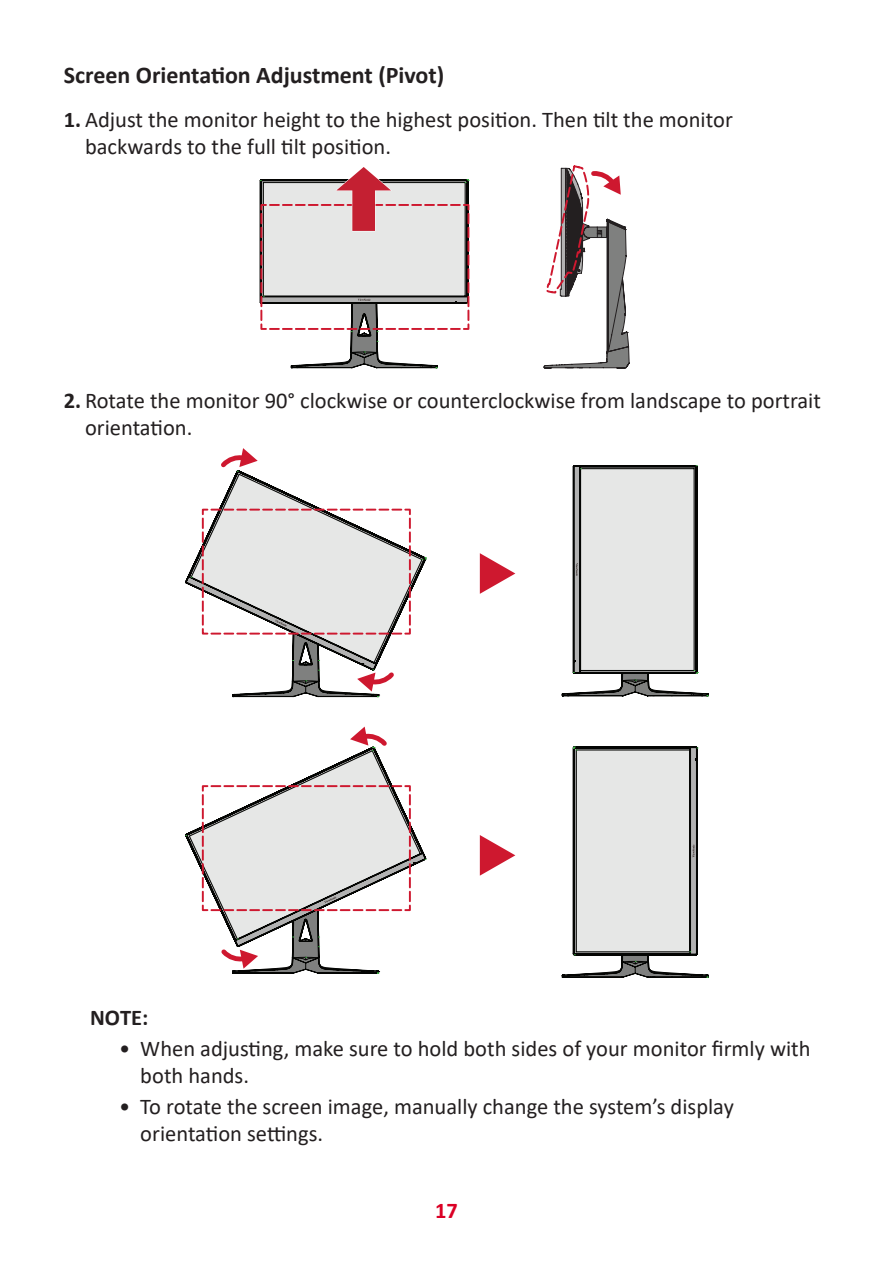
<style>
.page{position:relative;width:893px;height:1263px;background:#fff}
.page>*{position:absolute;margin:0;border:0;box-sizing:border-box;transform-origin:0 0}
.Heading_3{font:700 24px "Calibri";color:#231f20}
.t1{font:22.5px/27px "Calibri";color:#231f20}
.Note{font:700 22.5px "Calibri";color:#231f20}
.t2{font:700 22.5px "Calibri";color:#db0025}
.s1{font-weight:700}
</style>
<div class="page">
<svg style="left:544px;top:165px;width:85px;height:204px"></svg>
<svg style="left:259px;top:167px;width:211px;height:201px"></svg>
<svg style="left:479px;top:553px;width:37px;height:41px"></svg>
<svg style="left:479px;top:835px;width:37px;height:41px"></svg>
<svg style="left:562px;top:465px;width:146px;height:231px"></svg>
<svg style="left:562px;top:747px;width:146px;height:231px"></svg>
<svg style="left:191px;top:448px;width:236px;height:249px"></svg>
<svg style="left:186px;top:726px;width:240px;height:248px"></svg>
<p class="Heading_3" style="left:64px;top:58px;width:382px">Screen Orientation Adjustment (Pivot)</p>
<p class="t1" style="left:85px;top:105px;width:649px;text-indent:-21px"><span class="s1">1.</span> Adjust the monitor height to the highest position. Then tilt the monitor backwards to the full tilt position.</p>
<p class="t1" style="left:85px;top:386px;width:737px;text-indent:-21px"><span class="s1">2.</span> Rotate the monitor 90° clockwise or counterclockwise from landscape to portrait orientation.</p>
<p class="Note" style="left:90px;top:1001px;width:60px">NOTE:</p>
<p class="t1" style="left:140px;top:1034px;width:672px;text-indent:-21px">• When adjusting, make sure to hold both sides of your monitor firmly with both hands.</p>
<p class="t1" style="left:140px;top:1092px;width:595px;text-indent:-21px">• To rotate the screen image, manually change the system’s display orientation settings.</p>
<p class="t2" style="left:435px;top:1194px;width:24px">17</p>
</div>
